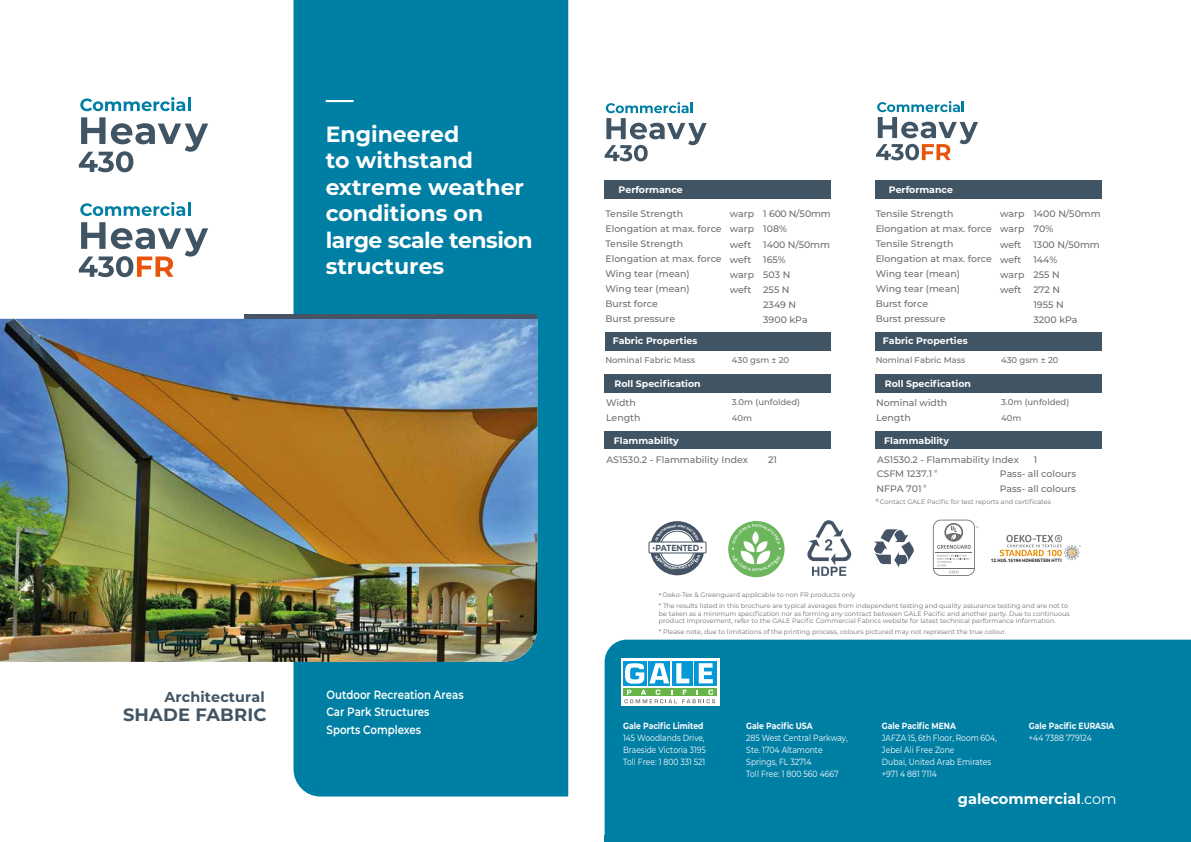
<style>
.page{position:relative;width:1191px;height:842px;background:#fff}
.page>*{position:absolute;margin:0;border:0;box-sizing:border-box;transform-origin:0 0}
.t1{font:700 22px/26.4px "Montserrat";color:#fff}
.t2{font:700 17.9px "Montserrat";letter-spacing:.01em;color:#405464}
.t3{font:700 14.5px "Montserrat";color:#fff}
.t4{font:700 14.3px "Montserrat";letter-spacing:.01em;color:#405464}
.t5{font:600 12px/17px "Montserrat";color:#fff;scale:.85 1}
.t6{font:500 9.4px/15px "Montserrat";color:#706f6f}
.t7{font:700 9.4px "Montserrat";color:#fff}
.t8{font:9px/12px "Montserrat";color:#fff;scale:.85 1}
.t9{font:700 9px "Montserrat";color:#fff;scale:.85 1}
.t10{font:700 8.8px "Montserrat";letter-spacing:-.005em;color:#445365;scale:.89 1}
.t11{font:500 8.5px/15.5px "Montserrat";color:#706f6f}
.t12{font:6.5px/7.8px "Montserrat";color:#706f6f}
.t13{font:5px "Montserrat";color:#706f6f}
.t14{font:700 4.9px "Foco";color:#1d1d1b}
.t15{font:600 3.7px "Montserrat";color:#fff}
.s1{font-weight:400}
</style>
<div class="page">
<div style="left:293px;top:0;width:275px;height:796px;background:#007fa4"></div>
<div style="left:604px;top:640px;width:587px;height:195px;background:#007fa4"></div>
<img style="left:0;top:319px;width:537px;height:343px">
<div style="left:621px;top:659px;width:98px;height:47px;background:#fff"></div>
<div style="left:695px;top:661px;width:22px;height:25px;background:#0498d6"></div>
<div style="left:672px;top:661px;width:21px;height:25px;background:#0498d6"></div>
<div style="left:648px;top:661px;width:22px;height:25px;background:#0498d6"></div>
<div style="left:623px;top:661px;width:23px;height:25px;background:#0498d6"></div>
<svg style="left:623px;top:688px;width:94px;height:8px"></svg>
<svg style="left:625px;top:663px;width:44px;height:21px"></svg>
<svg style="left:676px;top:663px;width:13px;height:20px"></svg>
<svg style="left:698px;top:663px;width:15px;height:20px"></svg>
<svg style="left:624px;top:690px;width:91px;height:13px"></svg>
<div style="left:245px;top:314px;width:292px;height:5px;background:#465466"></div>
<svg style="left:80px;top:97px;width:110px;height:14px"></svg>
<svg style="left:79px;top:117px;width:129px;height:55px"></svg>
<hr style="left:326px;top:100px;width:27px;height:2px;background:#fff">
<div style="left:728px;top:521px;width:56px;height:56px;background:#6cb65d;border-radius:50%"></div>
<svg style="left:807px;top:520px;width:44px;height:56px"></svg>
<div style="left:648px;top:542px;width:58px;height:11px;border:1px solid #445365"></div>
<div style="left:604px;top:180px;width:226px;height:19px;background:#405464"></div>
<div style="left:604px;top:375px;width:226px;height:18px;background:#405464"></div>
<div style="left:605px;top:332px;width:225px;height:18px;background:#405464"></div>
<div style="left:604px;top:431px;width:226px;height:18px;background:#405464"></div>
<div style="left:875px;top:180px;width:226px;height:19px;background:#405464"></div>
<div style="left:875px;top:375px;width:226px;height:18px;background:#405464"></div>
<div style="left:875px;top:332px;width:226px;height:18px;background:#405464"></div>
<div style="left:875px;top:431px;width:226px;height:18px;background:#405464"></div>
<svg style="left:604px;top:102px;width:102px;height:59px"></svg>
<svg style="left:876px;top:101px;width:102px;height:59px"></svg>
<svg style="left:933px;top:520px;width:42px;height:56px"></svg>
<svg style="left:874px;top:529px;width:40px;height:38px"></svg>
<svg style="left:80px;top:202px;width:110px;height:14px"></svg>
<svg style="left:79px;top:222px;width:129px;height:55px"></svg>
<svg style="left:999px;top:535px;width:80px;height:25px"></svg>
<div style="left:604px;top:835px;width:587px;height:7px;background:#007fa4"></div>
<svg style="left:732px;top:524px;width:49px;height:47px"></svg>
<svg style="left:650px;top:521px;width:54px;height:54px"></svg>
<h1 class="t1" style="left:326px;top:120px;width:208px">Engineered<br>to withstand extreme weather conditions on large scale tension structures</h1>
<h3 class="t4" style="left:164px;top:686px;width:102px">Architectural</h3>
<h2 class="t2" style="left:123px;top:701px;width:145px">SHADE FABRIC</h2>
<p class="t5" style="left:326px;top:686px;width:163px">Outdoor Recreation Areas<br>Car Park Structures<br>Sports Complexes</p>
<p class="t7" style="left:618px;top:183px;width:66px">Performance</p>
<p class="t7" style="left:889px;top:183px;width:66px">Performance</p>
<p class="t6" style="left:605px;top:205px;width:118px">Tensile Strength<br>Elongation at max. force<br>Tensile Strength<br>Elongation at max. force<br>Wing tear (mean)<br>Wing tear (mean)<br>Burst force<br>Burst pressure</p>
<p class="t6" style="left:730px;top:206px;width:26px">warp warp weft weft warp weft</p>
<p class="t6" style="left:763px;top:206px;width:69px">1 600 N 5/ 0mm<br>108%<br>1400 N/50mm<br>165%<br>503 N<br>255 N<br>2349 N<br>3900 kPa</p>
<p class="t6" style="left:875px;top:205px;width:118px">Tensile Strength<br>Elongation at max. force<br>Tensile Strength<br>Elongation at max. force<br>Wing tear (mean)<br>Wing tear (mean)<br>Burst force<br>Burst pressure</p>
<p class="t6" style="left:1000px;top:206px;width:26px">warp warp weft weft warp weft</p>
<p class="t6" style="left:1033px;top:206px;width:69px">1400 N/50mm<br>70%<br>1300 N/50mm<br>144%<br>255 N<br>272 N<br>1955 N<br>3200 kPa</p>
<p class="t7" style="left:612px;top:334px;width:86px">Fabric Properties</p>
<p class="t7" style="left:883px;top:334px;width:86px">Fabric Properties</p>
<p class="t11" style="left:605px;top:352px;width:91px">Nominal Fabric Mass</p>
<p class="t11" style="left:732px;top:352px;width:59px">430 gsm ± 20</p>
<p class="t11" style="left:732px;top:394px;width:70px">3.0m (unfolded)<br>40m</p>
<p class="t7" style="left:614px;top:377px;width:88px">Roll Specification</p>
<p class="t6" style="left:606px;top:395px;width:36px">Width<br>Length</p>
<p class="t11" style="left:875px;top:352px;width:91px">Nominal Fabric Mass</p>
<p class="t11" style="left:1001px;top:352px;width:59px">430 gsm ± 20</p>
<p class="t11" style="left:1001px;top:394px;width:70px">3.0m (unfolded)<br>40m</p>
<p class="t7" style="left:884px;top:377px;width:88px">Roll Specification</p>
<p class="t6" style="left:876px;top:395px;width:73px">Nominal width<br>Length</p>
<p class="t7" style="left:614px;top:434px;width:66px">Flammability</p>
<p class="t7" style="left:884px;top:434px;width:66px">Flammability</p>
<p class="t6" style="left:606px;top:452px;width:143px">AS1530.2 - Flammability Index</p>
<p class="t6" style="left:768px;top:452px;width:10px">21</p>
<p class="t6" style="left:877px;top:452px;width:143px">AS1530.2 - Flammability Index</p>
<p class="t6" style="left:1034px;top:452px;width:5px">1</p>
<p class="t13" style="left:934px;top:468px;width:5px">#</p>
<p class="t6" style="left:876px;top:466px;width:57px">CSFM 1237.1</p>
<p class="t6" style="left:1000px;top:466px;width:78px">Pass- all colours</p>
<p class="t6" style="left:876px;top:480px;width:47px">NFPA 701</p>
<p class="t6" style="left:999px;top:480px;width:78px">Pass- all colours</p>
<p class="t13" style="left:923px;top:483px;width:5px">#</p>
<p class="t10" style="left:655px;top:541px;width:50px">PATENTED</p>
<p class="t15" style="left:754px;top:523px;width:5px">H</p>
<p class="t15" style="left:754px;top:567px;width:5px">H</p>
<p class="t12" style="left:662px;top:591px;width:194px">Oeko-Tex &amp; Greenguard applicable to non FR products only</p>
<p class="t13" style="left:659px;top:590px;width:4px">»</p>
<p class="t13" style="left:875px;top:496px;width:5px">#</p>
<p class="t12" style="left:880px;top:498px;width:172px">Contact GALE Pacific for test reports and certificates</p>
<p class="t13" style="left:976px;top:523px;width:4px">»</p>
<p class="t14" style="left:990px;top:557px;width:72px">12.HUS.15194 HOHENSTEIN HTTI</p>
<p class="t12" style="left:659px;top:601px;width:412px">* The results listed in this brochure are typical averages from independent testing and quality assurance testing and are not to be taken as a minimum specification nor as forming any contract between GALE Pacific and another party. Due to continuous product improvement, refer to the GALE Pacific Commercial Fabrics website for latest technical performance information.</p>
<p class="t12" style="left:659px;top:628px;width:349px">* Please note, due to limitations of the printing process, colours pictured may not represent the true colour.</p>
<p class="t13" style="left:1078px;top:542px;width:4px">»</p>
<p class="t9" style="left:623px;top:719px;width:96px">Gale Pacific Limited</p>
<p class="t8" style="left:623px;top:731px;width:99px">145 Woodlands Drive,<br>Braeside Victoria 3195<br>Toll Free: 1 800 331 521</p>
<p class="t9" style="left:746px;top:719px;width:80px">Gale Pacific USA</p>
<p class="t8" style="left:746px;top:731px;width:121px">285 West Central Parkway,<br>Ste. 1704 Altamonte<br>Springs, FL 32714<br>Toll Free: 1 800 560 4667</p>
<p class="t9" style="left:882px;top:719px;width:89px">Gale Pacific MENA</p>
<p class="t8" style="left:882px;top:731px;width:137px">JAFZA 15, 6th Floor, Room 604,<br>Jebel Ali Free Zone<br>Dubai, United Arab Emirates +971 4 881 7114</p>
<p class="t9" style="left:1029px;top:719px;width:102px">Gale Pacific EURASIA</p>
<p class="t8" style="left:1029px;top:731px;width:76px">+44 7388 779124</p>
<h3 class="t3" style="left:958px;top:788px;width:160px">galecommercial<span class="s1">.com</span></h3>
</div>
